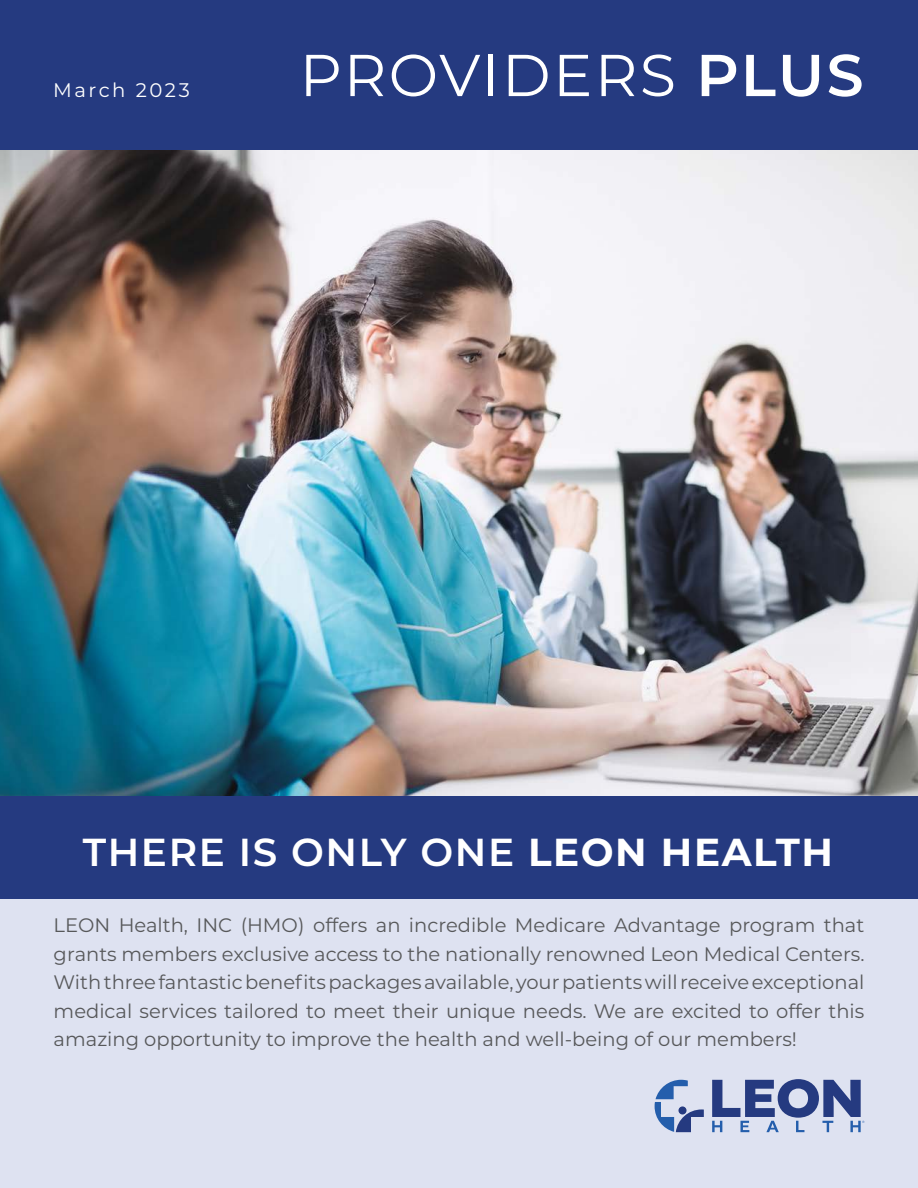
<style>
.page{position:relative;width:918px;height:1188px;background:#fff}
.page>*{position:absolute;margin:0;border:0;box-sizing:border-box;transform-origin:0 0}
.t1{font:58.95px "Montserrat";letter-spacing:.04em;color:#fff}
.t2{font:600 39px "Montserrat";letter-spacing:.04em;color:#fff}
.t3{font:19.65px "Montserrat";letter-spacing:.13em;color:#fff}
.t4{font:19.5px/28.5px "Montserrat";color:#57585a;text-align:justify}
.s1{font-weight:600}
.s2{font-weight:700}
</style>
<div class="page">
<div style="left:0;top:120px;width:918px;height:1068px;background:#dee2f1"></div>
<div style="left:0;top:0;width:918px;height:151px;background:#253a80"></div>
<img style="left:0;top:150px;width:918px;height:646px">
<div style="left:0;top:796px;width:918px;height:103px;background:#253a80"></div>
<svg style="left:655px;top:1080px;width:49px;height:52px"></svg>
<svg style="left:678px;top:1106px;width:9px;height:9px"></svg>
<svg style="left:712px;top:1079px;width:152px;height:53px"></svg>
<p class="t3" style="left:53px;top:76px;width:138px">March 2023</p>
<p class="t1" style="left:300px;top:35px;width:566px">PROVIDERS <span class="s1">PLUS</span></p>
<p class="t2" style="left:83px;top:824px;width:752px">THERE IS ONLY ONE <span class="s2">LEON HEALTH</span></p>
<p class="t4" style="left:54px;top:910px;width:812px">LEON Health, INC (HMO) offers an incredible Medicare Advantage program that grants members exclusive access to the nationally renowned Leon Medical Centers.<br>With three fantastic benefits packages available, your patients will receive exceptional medical services tailored to meet their unique needs. We are excited to offer this amazing opportunity to improve the health and well-being of our members!</p>
</div>
